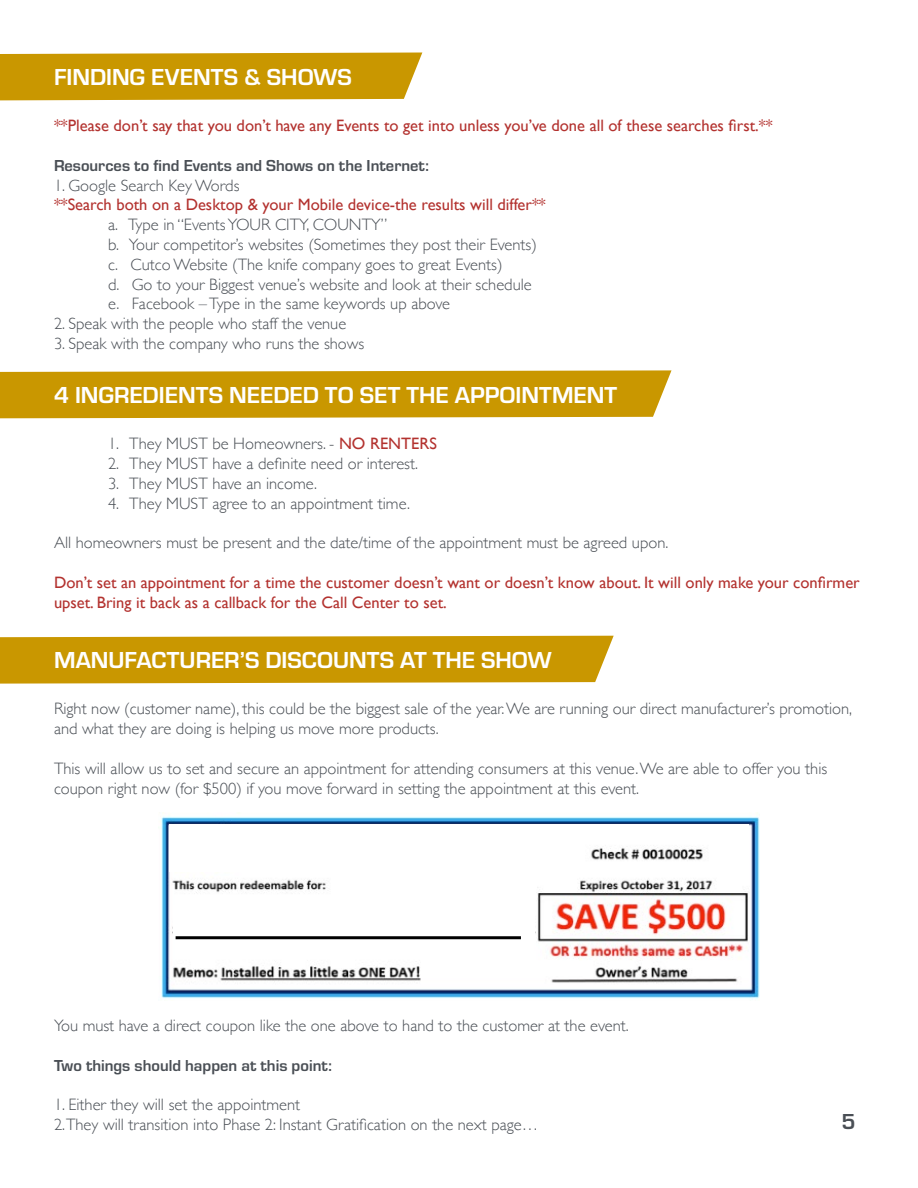
<style>
.page{position:relative;width:918px;height:1188px;background:#fff}
.page>*{position:absolute;margin:0;border:0;box-sizing:border-box;transform-origin:0 0}
.t1{font:700 24px "Eurostile";color:#fff}
.t2{font:700 22.5px "Eurostile";color:#4a4f55}
.t3{font:300 16.5px/19.8px "Gill Sans";color:#4a4f55}
.t4{font:16.5px/19.8px "Gill Sans";color:#b3322f}
.t5{font:700 16.5px "Eurostile";color:#4a4f55}
.s1{font-weight:400;color:#b3322f}
</style>
<div class="page">
<svg style="left:0;top:52px;width:422px;height:48px;background:#cb9c0e"></svg>
<div style="left:0;top:370px;width:672px;height:48px;background:#c99700"></div>
<div style="left:0;top:636px;width:614px;height:48px;background:#c99700"></div>
<img style="left:161px;top:812px;width:599px;height:188px">
<div style="left:169px;top:825px;width:83px;height:47px;background:#fff"></div>
<div style="left:244px;top:825px;width:505px;height:19px;background:#fff"></div>
<div style="left:173px;top:905px;width:361px;height:32px;background:#fff"></div>
<hr style="left:176px;top:936px;width:345px;height:3px;background:#000">
<h1 class="t1" style="left:54px;top:60px;width:299px">FINDING EVENTS &amp; SHOWS</h1>
<p class="t4" style="left:54px;top:116px;width:720px">**Please don’t say that you don’t have any Events to get into unless you’ve done all of these searches first.**</p>
<p class="t5" style="left:54px;top:154px;width:377px">Resources to find Events and Shows on the Internet:</p>
<p class="t3" style="left:54px;top:175px;width:187px">1. Google Search Key Words</p>
<p class="t4" style="left:54px;top:195px;width:493px">**Search both on a Desktop &amp; your Mobile device-the results will differ**</p>
<p class="t3" style="left:108px;top:214px;width:430px">a. Type in “Events YOUR CITY, COUNTY”<br>b. Your competitor’s websites (Sometimes they post their Events) c. Cutco Website (The knife company goes to great Events)<br>d. Go to your Biggest venue’s website and look at their schedule e. Facebook – Type in the same keywords up above</p>
<p class="t3" style="left:54px;top:313px;width:294px">2. Speak with the people who staff the venue</p>
<p class="t3" style="left:54px;top:333px;width:312px">3. Speak with the company who runs the shows</p>
<h1 class="t1" style="left:54px;top:377px;width:565px">4 INGREDIENTS NEEDED TO SET THE APPOINTMENT</h1>
<p class="t3" style="left:108px;top:433px;width:330px">1. They MUST be Homeowners. - <span class="s1">NO RENTERS</span></p>
<p class="t3" style="left:108px;top:453px;width:312px">2. They MUST have a definite need or interest.</p>
<p class="t3" style="left:108px;top:473px;width:211px">3. They MUST have an income.</p>
<p class="t3" style="left:108px;top:492px;width:303px">4. They MUST agree to an appointment time.</p>
<p class="t3" style="left:54px;top:532px;width:616px">All homeowners must be present and the date/time of the appointment must be agreed upon.</p>
<p class="t4" style="left:54px;top:572px;width:807px">Don’t set an appointment for a time the customer doesn’t want or doesn’t know about. It will only make your confirmer upset. Bring it back as a callback for the Call Center to set.</p>
<h1 class="t1" style="left:54px;top:643px;width:499px">MANUFACTURER’S DISCOUNTS AT THE SHOW</h1>
<p class="t3" style="left:54px;top:698px;width:800px">Right now (customer name), this could be the biggest sale of the year. We are running our direct manufacturer’s promotion, and what they are doing is helping us move more products.</p>
<p class="t3" style="left:54px;top:758px;width:775px">This will allow us to set and secure an appointment for attending consumers at this venue. We are able to offer you this coupon right now (for $500) if you move forward in setting the appointment at this event.</p>
<p class="t3" style="left:54px;top:1015px;width:576px">You must have a direct coupon like the one above to hand to the customer at the event.</p>
<p class="t5" style="left:54px;top:1054px;width:279px">Two things should happen at this point:</p>
<p class="t3" style="left:54px;top:1094px;width:486px">1. Either they will set the appointment<br>2.They will transition into Phase 2: Instant Gratification on the next page…</p>
<h2 class="t2" style="left:842px;top:1105px;width:16px">5</h2>
</div>
